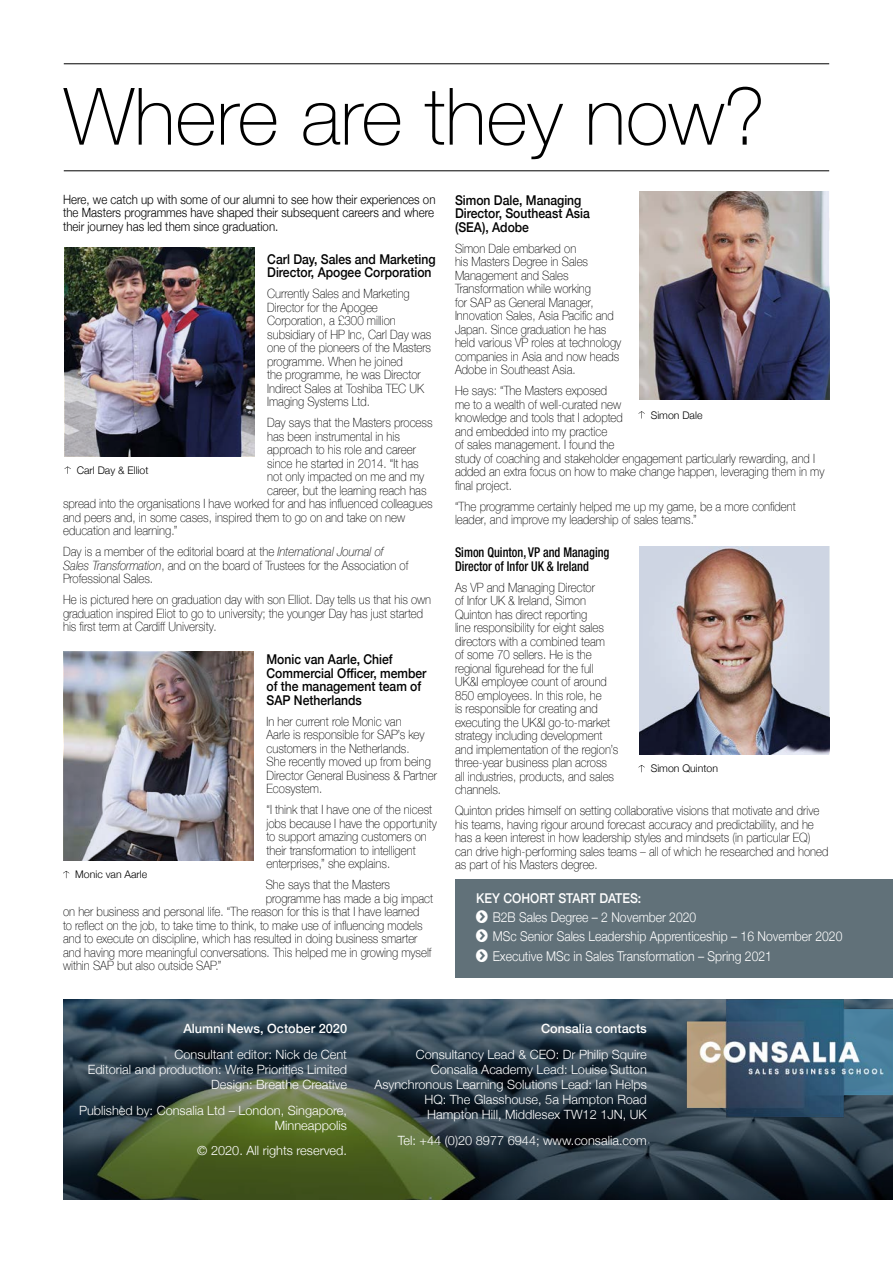
<style>
.page{position:relative;width:893px;height:1263px;background:#fff}
.page>*{position:absolute;margin:0;border:0;box-sizing:border-box;transform-origin:0 0}
.t1{font:100 79.2px "Helvetica Neue";color:#000}
.t2{font:500 13.5px/13.5px "Helvetica Neue";color:#000;scale:.9 1}
.t3{font:300 13.5px "Helvetica Neue";color:#fff;scale:.9 1}
.t4{font:500 condensed 13.5px/13.5px "Helvetica Neue";color:#000;scale:.9 1}
.t5{font:500 13.5px "Helvetica Neue";color:#fff;scale:.9 1}
.t6{font:100 12.75px/13.5px "Helvetica Neue";color:#000;scale:.9 1}
.t7{font:300 12.75px/15px "Helvetica Neue";color:#fff;text-align:right}
.t8{font:300 12.75px/13.5px "Helvetica Neue";color:#000;text-align:justify;scale:.9 1}
.t9{font:500 12.75px "Helvetica Neue";color:#fff}
.t10{font:300 10.5px "Helvetica Neue";color:#000}
.s1{font-style:italic}
</style>
<div class="page">
<img style="left:64px;top:999px;width:829px;height:200px">
<img style="left:65px;top:248px;width:189px;height:208px">
<img style="left:64px;top:652px;width:190px;height:208px">
<img style="left:639px;top:191px;width:190px;height:209px">
<img style="left:639px;top:546px;width:190px;height:208px">
<svg style="left:65px;top:466px;width:6px;height:8px"></svg>
<svg style="left:63px;top:871px;width:6px;height:7px"></svg>
<svg style="left:638px;top:411px;width:7px;height:7px"></svg>
<svg style="left:638px;top:765px;width:7px;height:7px"></svg>
<div style="left:455px;top:879px;width:438px;height:99px;background:#617179"></div>
<hr style="left:64px;top:171px;width:765px;height:1px;background:#000">
<hr style="left:64px;top:64px;width:765px;height:1px;background:#000">
<img style="left:660px;top:999px;width:233px;height:145px">
<p class="t1" style="left:64px;top:56px;width:703px">Where are they now?</p>
<p class="t8" style="left:63px;top:191px;width:415px">Here, we catch up with some of our alumni to see how their experiences on the Masters programmes have shaped their subsequent careers and where their journey has led them since graduation.</p>
<p class="t2" style="left:267px;top:251px;width:189px">Carl Day, Sales and Marketing<br>Director, Apogee Corporation</p>
<p class="t6" style="left:267px;top:286px;width:184px">Currently Sales and Marketing<br>Director for the Apogee<br>Corporation, a £300 million subsidiary of HP Inc, Carl Day was one of the pioneers of the Masters programme. When he joined<br>the programme, he was Director<br>Indirect Sales at Toshiba TEC UK<br>Imaging Systems Ltd.</p>
<p class="t6" style="left:267px;top:415px;width:185px">Day says that the Masters process</p>
<p class="t6" style="left:267px;top:429px;width:149px">has been instrumental in his</p>
<p class="t6" style="left:267px;top:442px;width:167px">approach to his role and career</p>
<p class="t6" style="left:267px;top:456px;width:170px">since he started in 2014. “It has</p>
<p class="t6" style="left:267px;top:469px;width:176px">not only impacted on me and my</p>
<p class="t6" style="left:267px;top:483px;width:179px">career, but the learning reach has</p>
<p class="t6" style="left:63px;top:496px;width:412px">spread into the organisations I have worked for and has influenced colleagues</p>
<p class="t6" style="left:63px;top:510px;width:382px">and peers and, in some cases, inspired them to go on and take on new</p>
<p class="t6" style="left:63px;top:523px;width:128px">education and learning.”</p>
<p class="t6" style="left:63px;top:544px;width:385px">Day is a member of the editorial board at the <span class="s1">International Journal of<br>Sales Transformation</span>, and on the board of Trustees for the Association of<br>Professional Sales.</p>
<p class="t6" style="left:63px;top:592px;width:411px">He is pictured here on graduation day with son Elliot. Day tells us that his own graduation inspired Eliot to go to university; the younger Day has just started his first term at Cardiff University.</p>
<p class="t2" style="left:266px;top:652px;width:179px">Monic van Aarle, Chief<br>Commercial Officer, member of the management team of<br>SAP Netherlands</p>
<p class="t6" style="left:266px;top:714px;width:191px">In her current role Monic van<br>Aarle is responsible for SAP’s key customers in the Netherlands.<br>She recently moved up from being<br>Director General Business &amp; Partner<br>Ecosystem.</p>
<p class="t6" style="left:266px;top:802px;width:191px">“I think that I have one of the nicest jobs because I have the opportunity to support amazing customers on their transformation to intelligent enterprises,” she explains.</p>
<p class="t6" style="left:266px;top:877px;width:140px">She says that the Masters</p>
<p class="t6" style="left:266px;top:891px;width:187px">programme has made a big impact</p>
<p class="t6" style="left:63px;top:904px;width:398px">on her business and personal life. “The reason for this is that I have learned</p>
<p class="t6" style="left:63px;top:918px;width:401px">to reflect on the job, to take time to think, to make use of influencing models</p>
<p class="t6" style="left:63px;top:931px;width:395px">and to execute on discipline, which has resulted in doing business smarter</p>
<p class="t6" style="left:63px;top:945px;width:411px">and having more meaningful conversations. This helped me in growing myself</p>
<p class="t6" style="left:63px;top:958px;width:178px">within SAP but also outside SAP.”</p>
<p class="t2" style="left:455px;top:192px;width:151px">Simon Dale, Managing<br>Director, Southeast Asia (SEA), Adobe</p>
<p class="t6" style="left:455px;top:241px;width:186px">Simon Dale embarked on<br>his Masters Degree in Sales<br>Management and Sales<br>Transformation while working<br>for SAP as General Manager,<br>Innovation Sales, Asia Pacific and<br>Japan. Since graduation he has held various VP roles at technology companies in Asia and now heads<br>Adobe in Southeast Asia.</p>
<p class="t6" style="left:455px;top:383px;width:412px">He says: “The Masters exposed<br>me to a wealth of well-curated new<br>knowledge and tools that I adopted<br>and embedded into my practice<br>of sales management. I found the<br>study of coaching and stakeholder engagement particularly rewarding, and I added an extra focus on how to make change happen, leveraging them in my final project.</p>
<p class="t6" style="left:455px;top:499px;width:380px">“The programme certainly helped me up my game, be a more confident leader, and improve my leadership of sales teams.”</p>
<p class="t4" style="left:455px;top:545px;width:173px">Simon Quinton, VP and Managing<br>Director of Infor UK &amp; Ireland</p>
<p class="t6" style="left:455px;top:580px;width:183px">As VP and Managing Director<br>of Infor UK &amp; Ireland, Simon<br>Quinton has direct reporting<br>line responsibility for eight sales directors with a combined team<br>of some 70 sellers. He is the regional figurehead for the full<br>UK&amp;I employee count of around<br>850 employees. In this role, he<br>is responsible for creating and executing the UK&amp;I go-to-market strategy including development and implementation of the region’s three-year business plan across all industries, products, and sales channels.</p>
<p class="t6" style="left:455px;top:803px;width:417px">Quinton prides himself on setting collaborative visions that motivate and drive his teams, having rigour around forecast accuracy and predictability, and he has a keen interest in how leadership styles and mindsets (in particular EQ) can drive high-performing sales teams – all of which he researched and honed as part of his Masters degree.</p>
<p class="t10" style="left:651px;top:406px;width:53px">Simon Dale</p>
<p class="t10" style="left:77px;top:462px;width:73px">Carl Day &amp; Elliot</p>
<p class="t10" style="left:651px;top:760px;width:69px">Simon Quinton</p>
<p class="t10" style="left:75px;top:866px;width:74px">Monic van Aarle</p>
<p class="t5" style="left:476px;top:887px;width:185px">KEY COHORT START DATES:</p>
<p class="t3" style="left:493px;top:906px;width:228px">B2B Sales Degree – 2 November 2020</p>
<p class="t3" style="left:493px;top:925px;width:390px">MSc Senior Sales Leadership Apprenticeship – 16 November 2020</p>
<p class="t3" style="left:493px;top:945px;width:312px">Executive MSc in Sales Transformation – Spring 2021</p>
<p class="t9" style="left:183px;top:1019px;width:165px">Alumni News, October 2020</p>
<p class="t7" style="left:88px;top:1046px;width:261px">Consultant editor: Nick de Cent<br>Editorial and production: Write Priorities Limited<br>Design: Breathe Creative</p>
<p class="t7" style="left:79px;top:1102px;width:270px">Published by: Consalia Ltd – London, Singapore,<br>Minneappolis</p>
<p class="t7" style="left:197px;top:1142px;width:151px">© 2020. All rights reserved.</p>
<p class="t9" style="left:541px;top:1019px;width:107px">Consalia contacts</p>
<p class="t7" style="left:374px;top:1046px;width:274px">Consultancy Lead &amp; CEO: Dr Philip Squire Consalia Academy Lead: Louise Sutton Asynchronous Learning Solutions Lead: Ian Helps HQ: The Glasshouse, 5a Hampton Road Hampton Hill, Middlesex TW12 1JN, UK</p>
<p class="t7" style="left:398px;top:1132px;width:251px">Tel: +44 (0)20 8977 6944; www.consalia.com</p>
</div>
